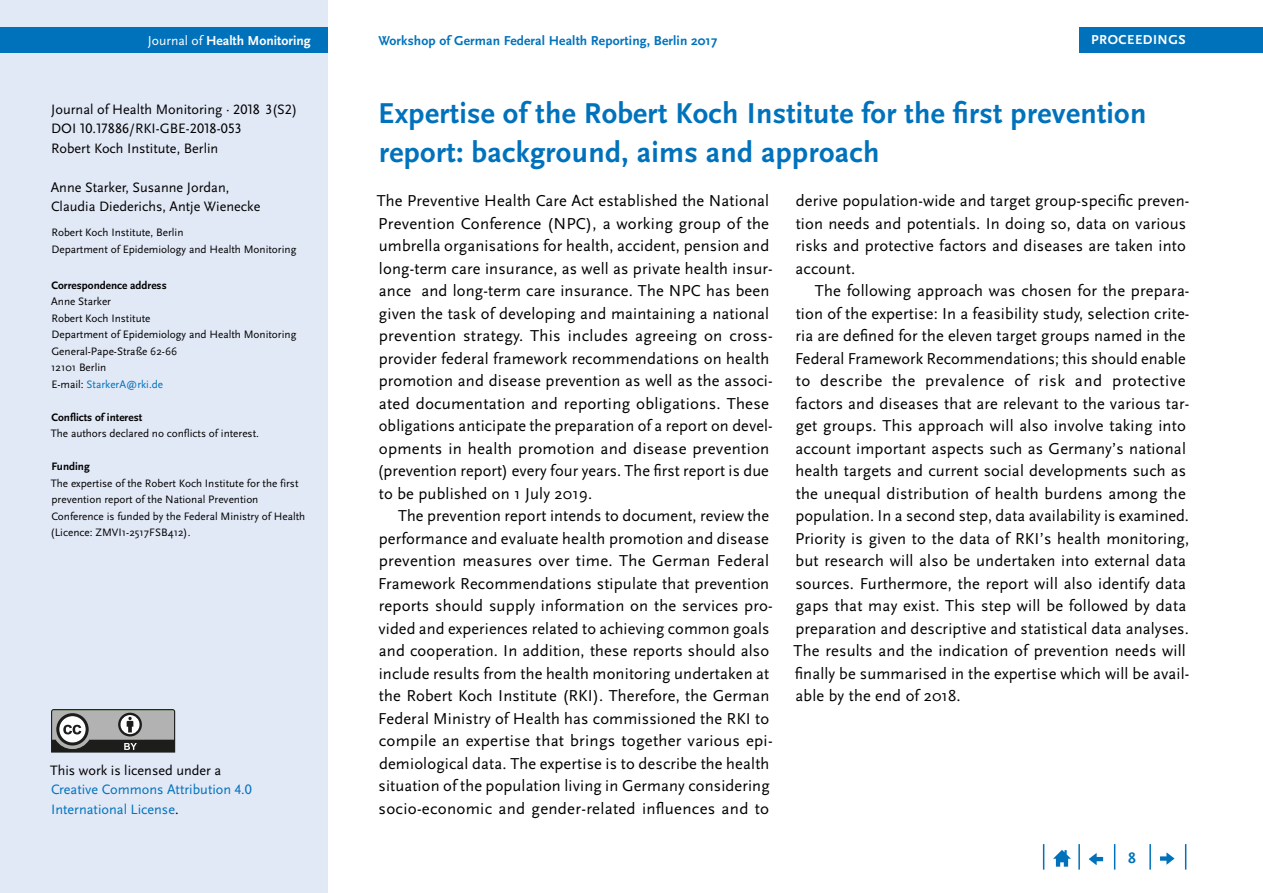
<style>
.page{position:relative;width:1263px;height:893px;background:#fff}
.page>*{position:absolute;margin:0;border:0;box-sizing:border-box;transform-origin:0 0}
.t1{font:700 30px/39px "Scala Sans Pro";letter-spacing:.01em;color:#0072bc}
.Copy_Einzug{font:16.5px/22.5px "Scala Sans Pro";letter-spacing:.01em;color:#000}
.Copy{font:16.5px/22.5px "Scala Sans Pro";letter-spacing:.01em;color:#000}
.t2{font:700 15.75px "Scala Sans Pro";color:#0072bc}
.NEU_Text_Marginalspa{font:14.25px/19.5px "Scala Sans Pro";color:#000}
.BU_Quellenangabe{font:14.25px/19.5px "Scala Sans Pro";color:#0072bc}
.t3{font:700 13.65px "Scala Sans Pro";color:#fff}
.t4{font:700 13.5px "Scala Sans Pro";letter-spacing:.01em;color:#0072bc}
.t5{font:700 13.5px "Scala Sans Pro";letter-spacing:.04em;color:#fff}
.NEU_Text_Marginalspa-2{font:11.25px/16.5px "Scala Sans Pro";color:#000}
.t6{font:700 11.25px "Scala Sans Pro";color:#000}
.NEU_Text_Marginalspa-3{font:11.25px "Scala Sans Pro";color:#0072bc}
.s1{font-weight:400}
.s2{color:#000}
</style>
<div class="page">
<div style="left:0;top:0;width:327px;height:893px;background:#e1e8f6"></div>
<svg style="left:1185px;top:844px;width:1px;height:26px"></svg>
<hr style="left:1149px;top:844px;width:2px;height:26px;background:#0072bc">
<svg style="left:1114px;top:844px;width:1px;height:26px"></svg>
<hr style="left:1078px;top:844px;width:2px;height:26px;background:#0072bc">
<svg style="left:1043px;top:844px;width:1px;height:26px"></svg>
<svg style="left:1053px;top:850px;width:18px;height:17px"></svg>
<svg style="left:1089px;top:853px;width:14px;height:12px"></svg>
<svg style="left:1160px;top:852px;width:14px;height:13px"></svg>
<div style="left:1079px;top:28px;width:184px;height:25px;background:#0072bc"></div>
<div style="left:0;top:28px;width:327px;height:25px;background:#0072bc"></div>
<svg style="left:51px;top:709px;width:124px;height:43px;background:#828281"></svg>
<p class="t3" style="left:148px;top:33px;width:164px"><span class="s1">Journal of</span> Health Monitoring</p>
<p class="t5" style="left:1091px;top:32px;width:96px">PROCEEDINGS</p>
<p class="t4" style="left:378px;top:33px;width:340px">Workshop of German Federal Health Reporting, Berlin 2017</p>
<p class="NEU_Text_Marginalspa" style="left:51px;top:99px;width:248px">Journal of Health Monitoring · 2018 3(S2)<br>DOI 10.17886/RKI-GBE-2018-053</p>
<p class="NEU_Text_Marginalspa" style="left:51px;top:138px;width:169px">Robert Koch Institute, Berlin</p>
<p class="NEU_Text_Marginalspa" style="left:51px;top:177px;width:211px">Anne Starker, Susanne Jordan,<br>Claudia Diederichs, Antje Wienecke</p>
<p class="NEU_Text_Marginalspa-2" style="left:51px;top:224px;width:246px">Robert Koch Institute, Berlin<br>Department of Epidemiology and Health Monitoring</p>
<h2 class="t6" style="left:52px;top:278px;width:117px">Correspondence address</h2>
<p class="NEU_Text_Marginalspa-2" style="left:51px;top:293px;width:61px">Anne Starker</p>
<p class="NEU_Text_Marginalspa-2" style="left:51px;top:310px;width:101px">Robert Koch Institute</p>
<p class="NEU_Text_Marginalspa-2" style="left:51px;top:326px;width:246px">Department of Epidemiology and Health Monitoring</p>
<p class="NEU_Text_Marginalspa-2" style="left:51px;top:343px;width:127px">General-Pape-Straße 62-66</p>
<p class="NEU_Text_Marginalspa-2" style="left:51px;top:359px;width:57px">12101 Berlin</p>
<p class="NEU_Text_Marginalspa-3" style="left:51px;top:377px;width:113px"><span class="s2">E-mail:</span> StarkerA@rki.de</p>
<h2 class="t6" style="left:52px;top:410px;width:92px">Conflicts of interest</h2>
<p class="NEU_Text_Marginalspa-2" style="left:51px;top:425px;width:210px">The authors declared no conflicts of interest.</p>
<h2 class="t6" style="left:52px;top:460px;width:40px">Funding</h2>
<p class="NEU_Text_Marginalspa-2" style="left:51px;top:475px;width:256px">The expertise of the Robert Koch Institute for the first prevention report of the National Prevention Conference is funded by the Federal Ministry of Health (Licence: ZMVI1-2517FSB412).</p>
<p class="BU_Quellenangabe" style="left:50px;top:760px;width:203px"><span class="s2">This work is licensed under a<br></span>Creative Commons Attribution 4.0<br>International License<span class="s2">.</span></p>
<h1 class="t1" style="left:378px;top:94px;width:770px">Expertise of the Robert Koch Institute for the first prevention report: background, aims and approach</h1>
<p class="Copy" style="left:377px;top:189px;width:397px">The Preventive Health Care Act established the National Prevention Conference (NPC), a working group of the umbrella organisations for health, accident, pension and long-term care insurance, as well as private health insur&shy;ance and long-term care insurance. The NPC has been given the task of developing and maintaining a national prevention strategy. This includes agreeing on cross&shy;provider federal framework recommendations on health promotion and disease prevention as well as the associ&shy;ated documentation and reporting obligations. These obligations anticipate the preparation of a report on devel&shy;opments in health promotion and disease prevention (prevention report) every four years. The first report is due to be published on 1 July 2019.</p>
<p class="Copy_Einzug" style="left:378px;top:504px;width:396px;text-indent:20px">The prevention report intends to document, review the performance and evaluate health promotion and disease prevention measures over time. The German Federal Framework Recommendations stipulate that prevention reports should supply information on the services pro&shy;vided and experiences related to achieving common goals and cooperation. In addition, these reports should also include results from the health monitoring undertaken at the Robert Koch Institute (RKI). Therefore, the German Federal Ministry of Health has commissioned the RKI to compile an expertise that brings together various epi&shy;demiological data. The expertise is to describe the health situation of the population living in Germany considering socio-economic and gender-related influences and to</p>
<p class="Copy_Einzug" style="left:795px;top:189px;width:396px">derive population-wide and target group-specific preven&shy;tion needs and potentials. In doing so, data on various risks and protective factors and diseases are taken into account.</p>
<p class="Copy_Einzug" style="left:794px;top:279px;width:397px;text-indent:21px">The following approach was chosen for the prepara&shy;tion of the expertise: In a feasibility study, selection crite&shy;ria are defined for the eleven target groups named in the Federal Framework Recommendations; this should enable to describe the prevalence of risk and protective factors and diseases that are relevant to the various tar&shy;get groups. This approach will also involve taking into account important aspects such as Germany’s national health targets and current social developments such as the unequal distribution of health burdens among the population. In a second step, data availability is examined.<br>Priority is given to the data of RKI’s health monitoring, but research will also be undertaken into external data sources. Furthermore, the report will also identify data gaps that may exist. This step will be followed by data preparation and descriptive and statistical data analyses.<br>The results and the indication of prevention needs will finally be summarised in the expertise which will be avail&shy;able by the end of 2018.</p>
<p class="t2" style="left:1128px;top:849px;width:9px">8</p>
</div>
